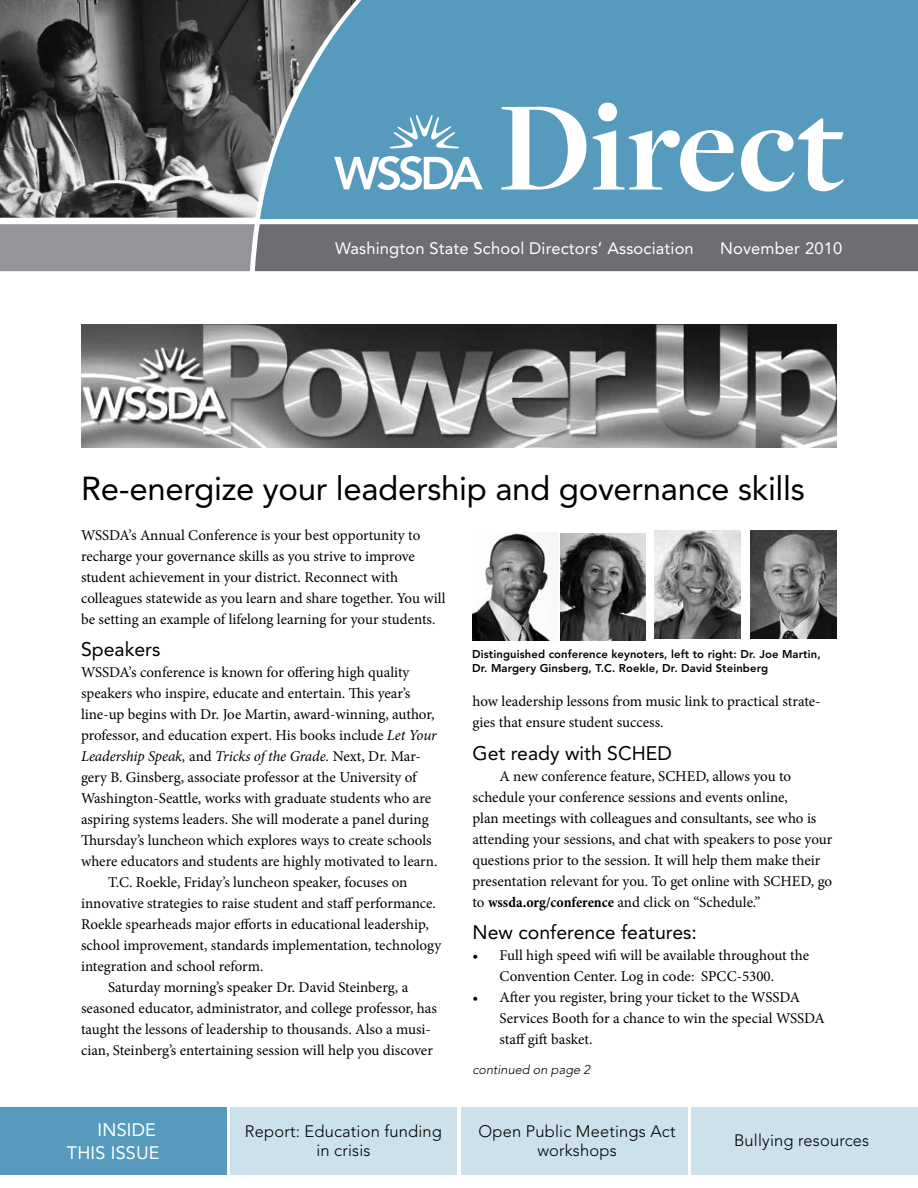
<style>
.page{position:relative;width:918px;height:1188px;background:#fff}
.page>*{position:absolute;margin:0;border:0;box-sizing:border-box;transform-origin:0 0}
.t1{font:33px "Avenir LT Std";letter-spacing:-.01em;color:#000}
.t2{font:19.5px "Avenir LT Std";color:#000}
.t3{font:18px "Avenir LT Std";letter-spacing:.01em;color:#fff}
.t4{font:300 16.5px/19.5px "Avenir LT Std";letter-spacing:.01em;color:#000;text-align:center}
.t5{font:16.5px "Avenir LT Std";letter-spacing:.01em;color:#fff}
.t6{font:15px/21px "Minion Pro";color:#000}
.t7{font:italic 15px "Minion Pro";letter-spacing:-.005em;color:#000}
.t8{font:italic 300 12.75px "Avenir LT Std";color:#000}
.t9{font:800 11.25px/13.5px "Avenir LT Std";letter-spacing:.01em;color:#000}
.s1{font-style:italic}
.s2{font-style:normal}
.s3{font-weight:700;font-stretch:condensed}
</style>
<div class="page">
<div style="left:0;top:1107px;width:227px;height:67px;background:#569bbe"></div>
<div style="left:230px;top:1107px;width:227px;height:67px;background:#cce1eb"></div>
<div style="left:461px;top:1107px;width:227px;height:67px;background:#cce1eb"></div>
<div style="left:691px;top:1107px;width:227px;height:67px;background:#cce1eb"></div>
<img style="left:0;top:0;width:260px;height:218px">
<svg style="left:260px;top:0;width:658px;height:219px;background:#5999b9"></svg>
<svg style="left:0;top:224px;width:918px;height:47px;background:#787a7d"></svg>
<svg style="left:390px;top:115px;width:69px;height:34px"></svg>
<svg style="left:334px;top:156px;width:149px;height:34px"></svg>
<svg style="left:501px;top:103px;width:343px;height:89px"></svg>
<img style="left:81px;top:324px;width:756px;height:124px">
<img style="left:561px;top:533px;width:85px;height:107px">
<img style="left:472px;top:532px;width:81px;height:108px">
<img style="left:655px;top:531px;width:86px;height:108px">
<img style="left:750px;top:531px;width:87px;height:108px">
<p class="t5" style="left:335px;top:239px;width:360px">Washington State School Directors’ Association</p>
<p class="t5" style="left:720px;top:238px;width:124px">November 2010</p>
<h1 class="t1" style="left:81px;top:470px;width:725px">Re-energize your leadership and governance skills</h1>
<p class="t6" style="left:81px;top:525px;width:366px">WSSDA’s Annual Conference is your best opportunity to recharge your governance skills as you strive to improve student achievement in your district. Reconnect with colleagues statewide as you learn and share together. You will be setting an example of lifelong learning for your students.</p>
<h2 class="t2" style="left:81px;top:638px;width:81px">Speakers</h2>
<p class="t6" style="left:81px;top:662px;width:330px">WSSDA’s conference is known for offering high quality</p>
<p class="t6" style="left:81px;top:683px;width:331px">speakers who inspire, educate and entertain. This year’s</p>
<p class="t6" style="left:81px;top:704px;width:355px">line-up begins with Dr. Joe Martin, award-winning, author,</p>
<p class="t6" style="left:81px;top:725px;width:357px">professor, and education expert. His books include <span class="s1">Let Your</span></p>
<p class="t7" style="left:81px;top:746px;width:341px">Leadership Speak, <span class="s2">and</span> Tricks of the Grade. <span class="s2">Next, Dr. Mar-</span></p>
<p class="t6" style="left:81px;top:767px;width:337px">gery B. Ginsberg, associate professor at the University of</p>
<p class="t6" style="left:81px;top:788px;width:352px">Washington-Seattle, works with graduate students who are</p>
<p class="t6" style="left:81px;top:809px;width:349px">aspiring systems leaders. She will moderate a panel during</p>
<p class="t6" style="left:81px;top:830px;width:352px">Thursday’s luncheon which explores ways to create schools</p>
<p class="t6" style="left:81px;top:851px;width:358px">where educators and students are highly motivated to learn.</p>
<p class="t6" style="left:108px;top:872px;width:301px">T.C. Roekle, Friday’s luncheon speaker, focuses on</p>
<p class="t6" style="left:81px;top:893px;width:356px">innovative strategies to raise student and staff performance.</p>
<p class="t6" style="left:81px;top:914px;width:349px">Roekle spearheads major efforts in educational leadership,</p>
<p class="t6" style="left:81px;top:935px;width:362px">school improvement, standards implementation, technology</p>
<p class="t6" style="left:81px;top:956px;width:184px">integration and school reform.</p>
<p class="t6" style="left:108px;top:977px;width:302px">Saturday morning’s speaker Dr. David Steinberg, a</p>
<p class="t6" style="left:81px;top:998px;width:357px">seasoned educator, administrator, and college professor, has</p>
<p class="t6" style="left:81px;top:1019px;width:351px">taught the lessons of leadership to thousands. Also a musi-</p>
<p class="t6" style="left:81px;top:1040px;width:353px">cian, Steinberg’s entertaining session will help you discover</p>
<p class="t9" style="left:472px;top:647px;width:350px">Distinguished conference keynoters, left to right: Dr. Joe Martin,<br>Dr. Margery Ginsberg, T.C. Roekle, Dr. David Steinberg</p>
<p class="t6" style="left:473px;top:691px;width:350px">how leadership lessons from music link to practical strate&shy;gies that ensure student success.</p>
<h2 class="t2" style="left:472px;top:742px;width:201px">Get ready with SCHED</h2>
<p class="t6" style="left:472px;top:765px;width:361px;text-indent:27px">A new conference feature, SCHED, allows you to schedule your conference sessions and events online,<br>plan meetings with colleagues and consultants, see who is attending your sessions, and chat with speakers to pose your questions prior to the session. It will help them make their presentation relevant for you. To get online with SCHED, go to <span class="s3">wssda.org/conference</span> and click on “Schedule.”</p>
<h2 class="t2" style="left:472px;top:921px;width:226px">New conference features:</h2>
<p class="t6" style="left:472px;top:945px;width:338px;text-align:center">• Full high speed wifi will be available throughout the<br>Convention Center. Log in code: SPCC-5300.</p>
<p class="t6" style="left:500px;top:987px;width:327px;text-indent:-27px">• After you register, bring your ticket to the WSSDA<br>Services Booth for a chance to win the special WSSDA staff gift basket.</p>
<p class="t8" style="left:472px;top:1062px;width:119px">continued on page 2</p>
<p class="t3" style="left:98px;top:1119px;width:17px">Inside</p>
<p class="t3" style="left:67px;top:1142px;width:21px">this</p>
<p class="t3" style="left:111px;top:1142px;width:48px">Issue</p>
<p class="t4" style="left:245px;top:1122px;width:199px">Report: Education funding in crisis</p>
<p class="t4" style="left:479px;top:1122px;width:198px">Open Public Meetings Act workshops</p>
<p class="t4" style="left:734px;top:1131px;width:137px">Bullying resources</p>
</div>
